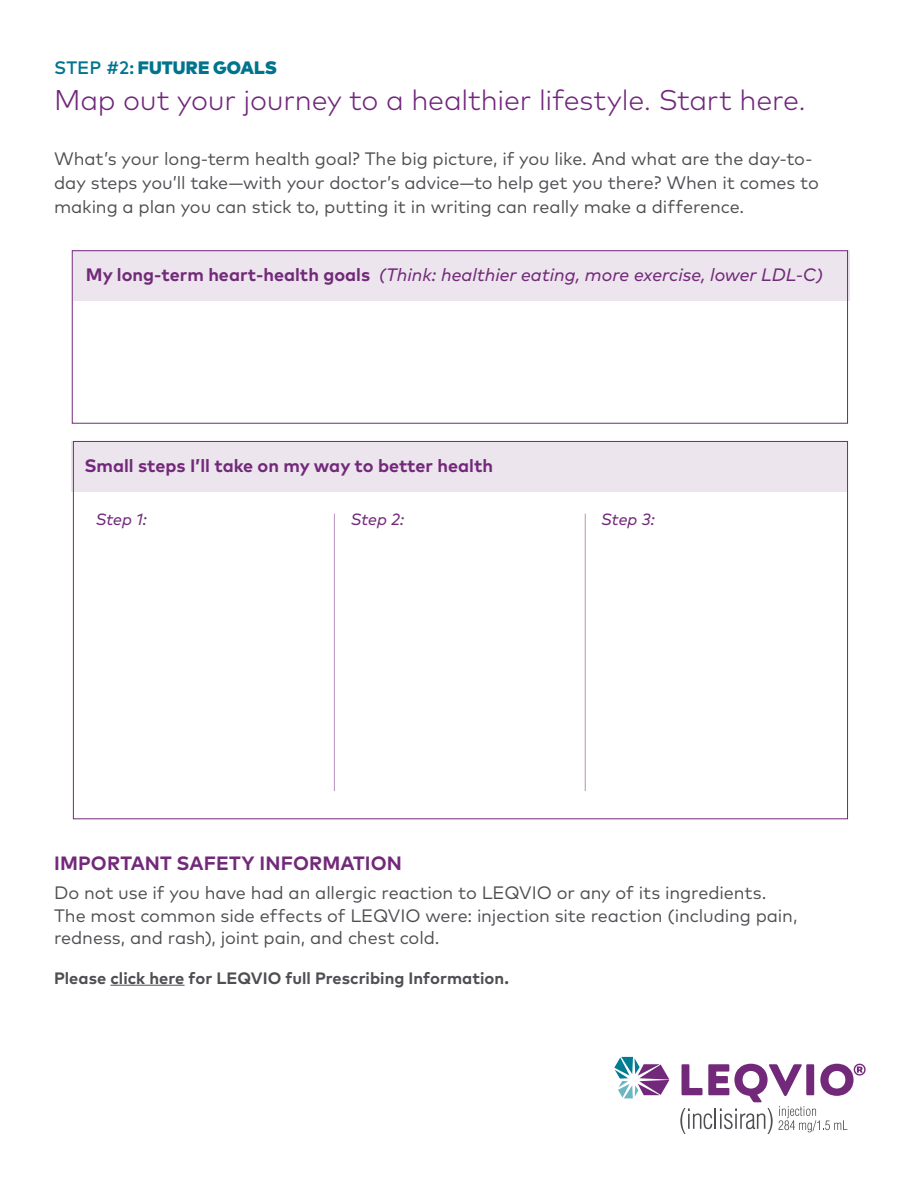
<style>
.page{position:relative;width:918px;height:1188px;background:#fff}
.page>*{position:absolute;margin:0;border:0;box-sizing:border-box;transform-origin:0 0}
.t1{font:300 28.5px "Mark Pro";letter-spacing:-.01em;color:#70267a}
.t2{font:700 19.2px "Mark Pro";letter-spacing:.005em;color:#72297a}
.t3{font:18px/24px "Mark Pro";letter-spacing:-.005em;color:#4e4f53}
.t4{font:italic 18px "Mark Pro";color:#72297a}
.t5{font:700 18px "Mark Pro";color:#72297a}
.t6{font:900 18px "Mark Pro";color:#00748d}
.t7{font:700 16.5px "Mark Pro";color:#4e4f53}
.t8{font:italic 16.35px "Mark Pro";letter-spacing:-.005em;color:#72297a}
.s1{font-weight:500}
.s2{font-weight:700;font-style:normal}
</style>
<div class="page">
<div style="left:72px;top:441px;width:776px;height:50px;background:#ece5ed"></div>
<div style="left:73px;top:250px;width:776px;height:50px;background:#ece5ed"></div>
<div style="left:72px;top:250px;width:776px;height:174px;border:1px solid #72297a"></div>
<hr style="left:334px;top:514px;width:1px;height:277px;background:#b891ba">
<hr style="left:585px;top:514px;width:1px;height:277px;background:#b891ba">
<hr style="left:110px;top:985px;width:75px;height:1px;background:#4e4f53">
<svg style="left:680px;top:1064px;width:186px;height:70px"></svg>
<svg style="left:614px;top:1057px;width:55px;height:41px"></svg>
<p class="t6" style="left:54px;top:54px;width:225px"><span class="s1">STEP #2:</span> FUTURE GOALS</p>
<h1 class="t1" style="left:54px;top:78px;width:754px">Map out your journey to a healthier lifestyle. Start here.</h1>
<p class="t3" style="left:54px;top:145px;width:766px">What’s your long-term health goal? The big picture, if you like. And what are the day-to&shy;day steps you’ll take—with your doctor’s advice—to help get you there? When it comes to making a plan you can stick to, putting it in writing can really make a difference.</p>
<p class="t4" style="left:86px;top:261px;width:739px"><span class="s2">My long-term heart-health goals</span> (Think: healthier eating, more exercise, lower LDL-C)</p>
<p class="t5" style="left:84px;top:452px;width:410px">Small steps I’ll take on my way to better health</p>
<p class="t8" style="left:96px;top:507px;width:53px">Step 1:</p>
<p class="t8" style="left:351px;top:507px;width:55px">Step 2:</p>
<p class="t8" style="left:601px;top:507px;width:55px">Step 3:</p>
<p class="t2" style="left:54px;top:849px;width:349px">IMPORTANT SAFETY INFORMATION</p>
<p class="t3" style="left:54px;top:880px;width:745px;line-height:22.5px">Do not use if you have had an allergic reaction to LEQVIO or any of its ingredients.<br>The most common side effects of LEQVIO were: injection site reaction (including pain, redness, and rash), joint pain, and chest cold.</p>
<p class="t7" style="left:54px;top:966px;width:457px">Please click here for LEQVIO full Prescribing Information.</p>
</div>
